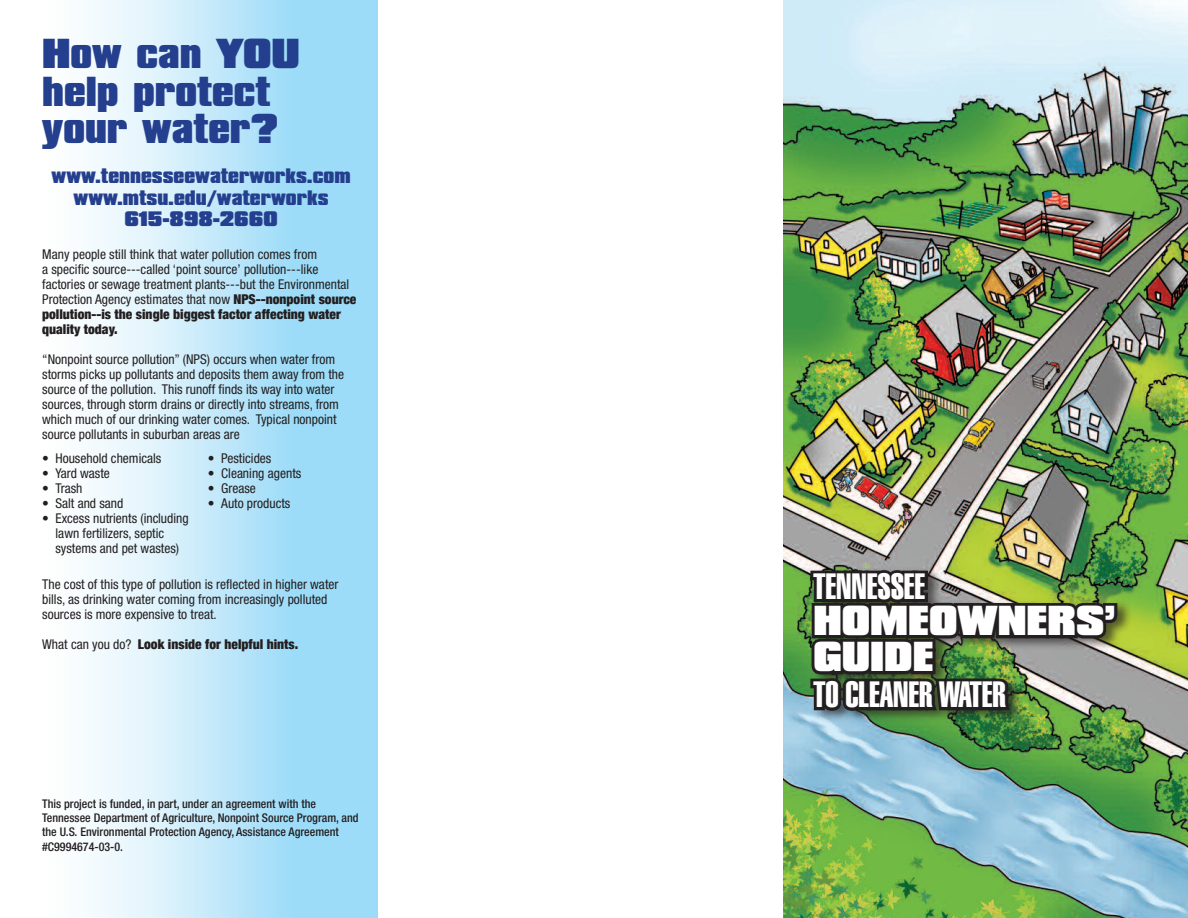
<style>
.page{position:relative;width:1188px;height:918px;background:#fff}
.page>*{position:absolute;margin:0;border:0;box-sizing:border-box;transform-origin:0 0}
.t1{font:900 36px/37.5px "Compacta BT";color:#253f8f}
.t2{font:36px "Helvetica Extra Compressed";color:#fff}
.t3{font:900 36px/36px "Compacta BT";color:#fff}
.t4{font:900 18px/21.6px "Compacta BT";color:#253f8f;text-align:center}
.t5{font:condensed 13.5px/15px "Helvetica Neue";color:#231f20}
.t6{font:900 condensed 13.5px "Helvetica Neue";color:#231f20}
.t7{font:500 condensed 12px/14.4px "Helvetica Neue";color:#231f20}
.s1{font-weight:900}
.s2{font-weight:400}
</style>
<div class="page">
<img style="left:783px;top:0;width:405px;height:918px">
<div style="left:42px;top:0;width:336px;height:918px;background:linear-gradient(to right,#fff,#8ad5f7)"></div>
<div style="left:808px;top:565px;width:327px;height:160px;background:#231f20;opacity:.67"></div>
<img style="left:807px;top:511px;width:313px;height:382px">
<h1 class="t1" style="left:42px;top:38px;width:259px">How can YOU help protect your water?</h1>
<h2 class="t4" style="left:52px;top:166px;width:300px">www.tennesseewaterworks.com www.mtsu.edu/waterworks<br>615-898-2660</h2>
<p class="t5" style="left:42px;top:248px;width:316px">Many people still think that water pollution comes from<br>a specific source---called ‘point source’ pollution---like factories or sewage treatment plants---but the Environmental Protection Agency estimates that now <span class="s1">NPS--nonpoint source pollution--is the single biggest factor affecting water quality today.</span></p>
<p class="t5" style="left:42px;top:353px;width:303px">“Nonpoint source pollution” (NPS) occurs when water from storms picks up pollutants and deposits them away from the source of the pollution. This runoff finds its way into water sources, through storm drains or directly into streams, from which much of our drinking water comes. Typical nonpoint source pollutants in suburban areas are</p>
<p class="t5" style="left:42px;top:452px;width:121px">• Household chemicals</p>
<p class="t5" style="left:42px;top:467px;width:69px">• Yard waste</p>
<p class="t5" style="left:42px;top:482px;width:42px">• Trash</p>
<p class="t5" style="left:42px;top:497px;width:83px">• Salt and sand</p>
<p class="t5" style="left:56px;top:512px;width:135px;text-indent:-14px">• Excess nutrients (including lawn fertilizers, septic systems and pet wastes)</p>
<p class="t5" style="left:208px;top:452px;width:65px">• Pesticides</p>
<p class="t5" style="left:208px;top:467px;width:95px">• Cleaning agents</p>
<p class="t5" style="left:208px;top:482px;width:50px">• Grease</p>
<p class="t5" style="left:208px;top:497px;width:84px">• Auto products</p>
<p class="t5" style="left:42px;top:578px;width:298px">The cost of this type of pollution is reflected in higher water bills, as drinking water coming from increasingly polluted sources is more expensive to treat.</p>
<p class="t6" style="left:42px;top:636px;width:258px"><span class="s2">What can you do?</span> Look inside for helpful hints.</p>
<p class="t7" style="left:42px;top:797px;width:318px">This project is funded, in part, under an agreement with the Tennessee Department of Agriculture, Nonpoint Source Program, and the U.S. Environmental Protection Agency, Assistance Agreement #C9994674-03-0.</p>
<h1 class="t2" style="left:813px;top:574px;width:113px">TENNESSEE</h1>
<h1 class="t3" style="left:813px;top:606px;width:304px">HOMEOWNERS’<br>GUIDE</h1>
<h1 class="t2" style="left:813px;top:682px;width:194px">TO CLEANER WATER</h1>
</div>
